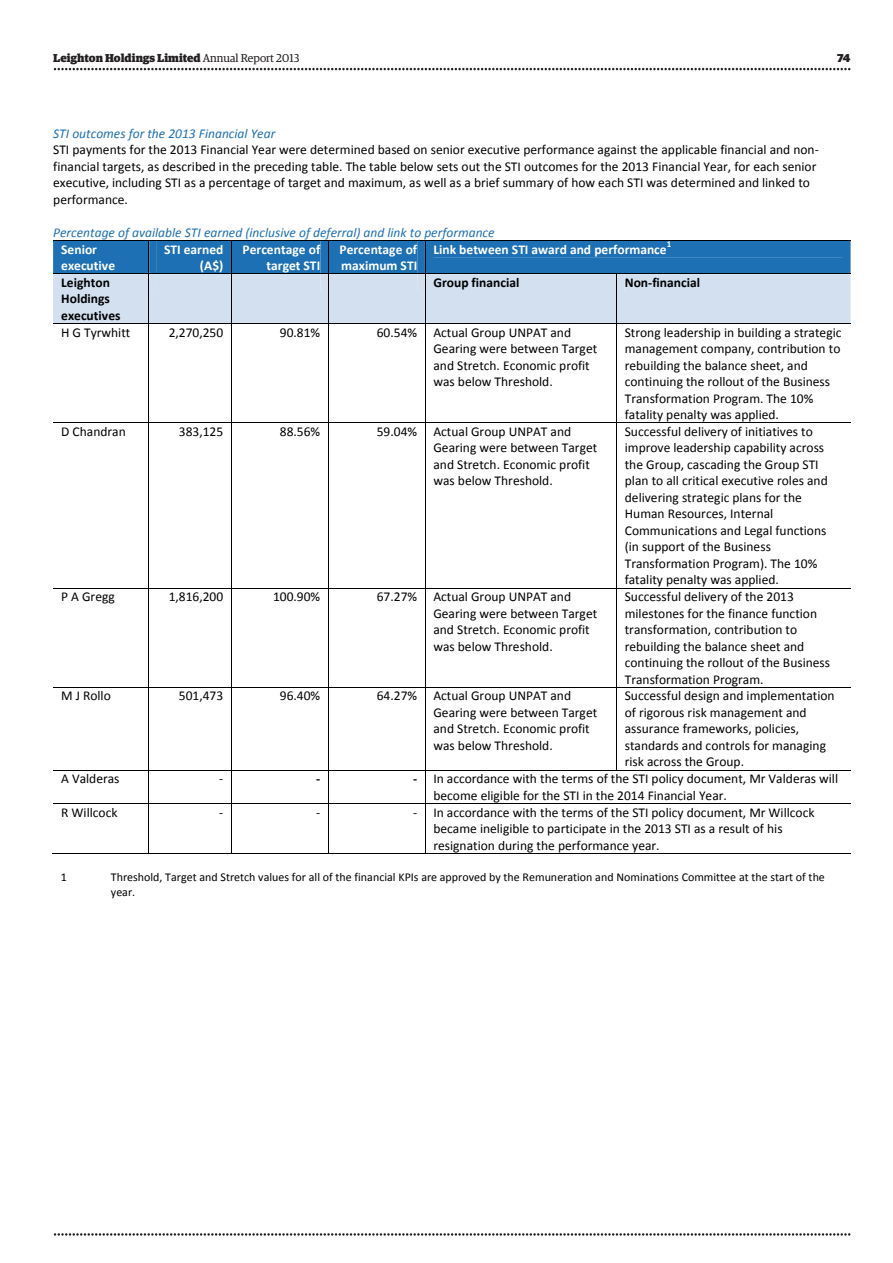
<style>
.page{position:relative;width:893px;height:1263px;background:#fff}
.page>*{position:absolute;margin:0;border:0;box-sizing:border-box;transform-origin:0 0}
.t1{font:13.5px/16.5px "Calibri";color:#000}
.t2{font:700 13.5px/16.5px "Calibri";color:#fff;text-align:right}
.t3{font:italic 13.5px/16.6px "Calibri";color:#1d70b3}
.t4{font:700 13.5px/16.5px "Calibri";color:#000}
.t5{font:12px/14.5px "Calibri";color:#000}
.t6{font:900 11.4px "Guardian Egyp";color:#231f20}
.t7{font:900 11.4px "Guardian Sans";color:#231f20}
.t8{font:700 9px "Calibri";color:#fff}
.s1{font-weight:400}
.s2{font-style:italic;color:#1d70b3}
.s3{font-weight:700;font-style:normal;color:#fff}
.s4{font-weight:700}
</style>
<div class="page">
<svg style="left:54px;top:1233px;width:796px;height:3px"></svg>
<hr style="left:53px;top:240px;width:798px;height:1px;background:#000">
<svg style="left:53px;top:241px;width:798px;height:82px;background:#84aed3"></svg>
<div style="left:625px;top:274px;width:217px;height:17px;background:#d3e0f0"></div>
<hr style="left:53px;top:274px;width:798px;height:1px;background:#000">
<hr style="left:149px;top:274px;width:1px;height:49px;background:#000">
<hr style="left:231px;top:274px;width:1px;height:49px;background:#000">
<hr style="left:328px;top:274px;width:1px;height:49px;background:#000">
<hr style="left:425px;top:274px;width:1px;height:49px;background:#000">
<hr style="left:616px;top:274px;width:1px;height:49px;background:#000">
<hr style="left:53px;top:323px;width:798px;height:1px;background:#000">
<hr style="left:149px;top:324px;width:1px;height:99px;background:#000">
<hr style="left:231px;top:324px;width:1px;height:99px;background:#000">
<hr style="left:328px;top:324px;width:1px;height:99px;background:#000">
<hr style="left:425px;top:324px;width:1px;height:99px;background:#000">
<hr style="left:616px;top:324px;width:1px;height:99px;background:#000">
<hr style="left:53px;top:423px;width:798px;height:1px;background:#000">
<hr style="left:149px;top:423px;width:1px;height:165px;background:#000">
<hr style="left:231px;top:423px;width:1px;height:165px;background:#000">
<hr style="left:328px;top:423px;width:1px;height:165px;background:#000">
<hr style="left:425px;top:423px;width:1px;height:165px;background:#000">
<hr style="left:616px;top:423px;width:1px;height:165px;background:#000">
<hr style="left:53px;top:588px;width:798px;height:1px;background:#000">
<hr style="left:149px;top:588px;width:1px;height:99px;background:#000">
<hr style="left:231px;top:588px;width:1px;height:99px;background:#000">
<hr style="left:328px;top:588px;width:1px;height:99px;background:#000">
<hr style="left:425px;top:588px;width:1px;height:99px;background:#000">
<hr style="left:616px;top:588px;width:1px;height:99px;background:#000">
<hr style="left:53px;top:687px;width:798px;height:1px;background:#000">
<hr style="left:149px;top:688px;width:1px;height:82px;background:#000">
<hr style="left:231px;top:688px;width:1px;height:82px;background:#000">
<hr style="left:328px;top:688px;width:1px;height:82px;background:#000">
<hr style="left:425px;top:688px;width:1px;height:82px;background:#000">
<hr style="left:616px;top:688px;width:1px;height:82px;background:#000">
<hr style="left:53px;top:770px;width:798px;height:1px;background:#000">
<hr style="left:149px;top:770px;width:1px;height:33px;background:#000">
<hr style="left:231px;top:770px;width:1px;height:33px;background:#000">
<hr style="left:328px;top:770px;width:1px;height:33px;background:#000">
<hr style="left:425px;top:770px;width:1px;height:33px;background:#000">
<hr style="left:53px;top:803px;width:798px;height:1px;background:#000">
<hr style="left:52px;top:853px;width:97px;height:1px;background:#000">
<hr style="left:149px;top:804px;width:1px;height:49px;background:#000">
<hr style="left:149px;top:853px;width:82px;height:1px;background:#000">
<hr style="left:231px;top:804px;width:1px;height:49px;background:#000">
<hr style="left:231px;top:853px;width:97px;height:1px;background:#000">
<hr style="left:328px;top:804px;width:1px;height:49px;background:#000">
<hr style="left:328px;top:853px;width:97px;height:1px;background:#000">
<hr style="left:425px;top:804px;width:1px;height:49px;background:#000">
<hr style="left:425px;top:853px;width:426px;height:1px;background:#000">
<svg style="left:54px;top:67px;width:796px;height:4px"></svg>
<p class="t6" style="left:53px;top:49px;width:248px">Leighton Holdings Limited <span class="s1">Annual Report 2013</span></p>
<p class="t7" style="left:837px;top:50px;width:15px">74</p>
<p class="t1" style="left:53px;top:125px;width:767px"><span class="s2">STI outcomes for the 2013 Financial Year<br></span>STI payments for the 2013 Financial Year were determined based on senior executive performance against the applicable financial and non‐ financial targets, as described in the preceding table. The table below sets out the STI outcomes for the 2013 Financial Year, for each senior executive, including STI as a percentage of target and maximum, as well as a brief summary of how each STI was determined and linked to performance.</p>
<p class="t3" style="left:61px;top:223px;width:435px;text-indent:-8px">Percentage of available STI earned (inclusive of deferral) and link to performance<br><span class="s3">Senior<br>executive</span></p>
<p class="t8" style="left:667px;top:238px;width:6px">1</p>
<p class="t2" style="left:164px;top:241px;width:61px">STI earned (A$)</p>
<p class="t2" style="left:243px;top:241px;width:79px">Percentage of target STI</p>
<p class="t2" style="left:339px;top:241px;width:79px;text-align:left">Percentage of maximum STI</p>
<p class="t2" style="left:433px;top:241px;width:235px">Link between STI award and performance</p>
<p class="t4" style="left:61px;top:274px;width:61px">Leighton<br>Holdings executives</p>
<p class="t4" style="left:433px;top:274px;width:87px">Group financial</p>
<p class="t4" style="left:625px;top:274px;width:77px">Non‐financial</p>
<p class="t1" style="left:61px;top:324px;width:71px">H G Tyrwhitt</p>
<p class="t1" style="left:169px;top:324px;width:56px">2,270,250</p>
<p class="t1" style="left:280px;top:324px;width:42px">90.81%</p>
<p class="t1" style="left:433px;top:324px;width:165px;text-indent:-57px">60.54% Actual Group UNPAT and<br>Gearing were between Target and Stretch. Economic profit was below Threshold.</p>
<p class="t1" style="left:625px;top:324px;width:218px">Strong leadership in building a strategic management company, contribution to rebuilding the balance sheet, and continuing the rollout of the Business Transformation Program. The 10% fatality penalty was applied.</p>
<p class="t1" style="left:61px;top:423px;width:66px">D Chandran</p>
<p class="t1" style="left:179px;top:423px;width:46px">383,125</p>
<p class="t1" style="left:280px;top:423px;width:42px">88.56%</p>
<p class="t1" style="left:433px;top:423px;width:165px;text-indent:-57px">59.04% Actual Group UNPAT and<br>Gearing were between Target and Stretch. Economic profit was below Threshold.</p>
<p class="t1" style="left:625px;top:423px;width:205px">Successful delivery of initiatives to improve leadership capability across the Group, cascading the Group STI plan to all critical executive roles and delivering strategic plans for the Human Resources, Internal Communications and Legal functions (in support of the Business Transformation Program). The 10% fatality penalty was applied.</p>
<p class="t1" style="left:61px;top:588px;width:55px">P A Gregg</p>
<p class="t1" style="left:169px;top:588px;width:56px">1,816,200</p>
<p class="t1" style="left:273px;top:588px;width:49px">100.90%</p>
<p class="t1" style="left:433px;top:588px;width:165px;text-indent:-57px">67.27% Actual Group UNPAT and<br>Gearing were between Target and Stretch. Economic profit was below Threshold.</p>
<p class="t1" style="left:625px;top:588px;width:207px">Successful delivery of the 2013 milestones for the finance function transformation, contribution to rebuilding the balance sheet and continuing the rollout of the Business Transformation Program.</p>
<p class="t1" style="left:61px;top:688px;width:51px">M J Rollo</p>
<p class="t1" style="left:179px;top:688px;width:46px">501,473</p>
<p class="t1" style="left:280px;top:688px;width:42px">96.40%</p>
<p class="t1" style="left:433px;top:688px;width:165px;text-indent:-57px">64.27% Actual Group UNPAT and<br>Gearing were between Target and Stretch. Economic profit was below Threshold.</p>
<p class="t1" style="left:625px;top:688px;width:211px">Successful design and implementation of rigorous risk management and assurance frameworks, policies, standards and controls for managing risk across the Group.</p>
<p class="t1" style="left:61px;top:770px;width:60px">A Valderas</p>
<p class="t1" style="left:219px;top:770px;width:6px">‐</p>
<p class="t4" style="left:316px;top:770px;width:6px">‐</p>
<p class="t1" style="left:433px;top:770px;width:406px;text-indent:-20px"><span class="s4">‐</span> In accordance with the terms of the STI policy document, Mr Valderas will become eligible for the STI in the 2014 Financial Year.</p>
<p class="t1" style="left:61px;top:804px;width:58px">R Willcock</p>
<p class="t1" style="left:219px;top:804px;width:6px">‐</p>
<p class="t1" style="left:316px;top:804px;width:6px">‐</p>
<p class="t1" style="left:433px;top:804px;width:383px;text-indent:-20px">‐ In accordance with the terms of the STI policy document, Mr Willcock became ineligible to participate in the 2013 STI as a result of his resignation during the performance year.</p>
<p class="t5" style="left:61px;top:870px;width:8px">1</p>
<p class="t5" style="left:111px;top:870px;width:715px">Threshold, Target and Stretch values for all of the financial KPIs are approved by the Remuneration and Nominations Committee at the start of the year.</p>
</div>
